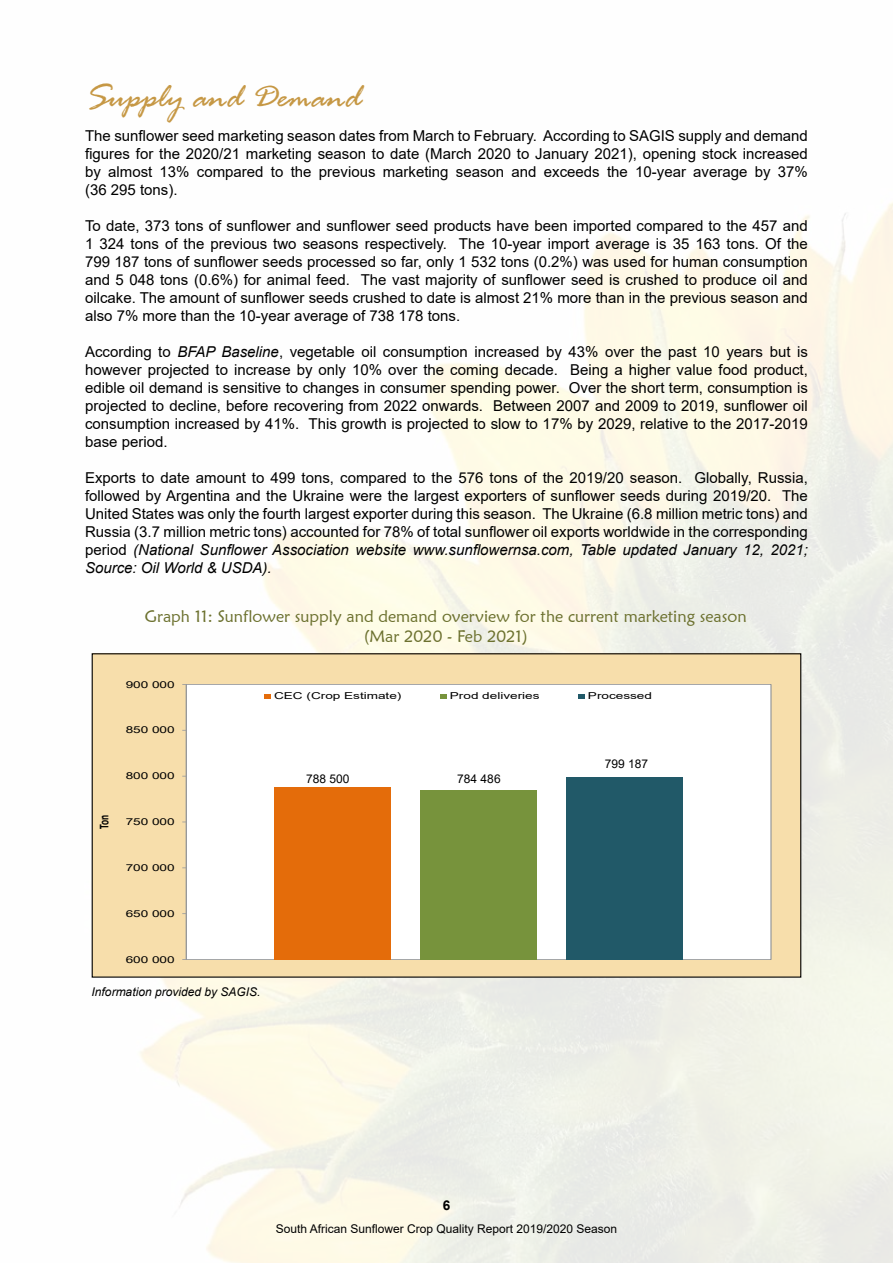
<style>
.page{position:relative;width:893px;height:1263px;background:#fff}
.page>*{position:absolute;margin:0;border:0;box-sizing:border-box;transform-origin:0 0}
.t1{font:italic 36px "Rage";color:#c69845}
.t2{font:16.5px/19.8px "Maiandra GD";color:#6c712f;text-align:center}
.t3{font:15px/18px "Arial";color:#000;text-align:justify}
.t4{font:700 13.65px "Calibri";color:#000;scale:.7 1}
.t5{font:700 13.5px "Arial";color:#000}
.t6{font:12px "Arial";color:#000}
.t7{font:italic 12px "Arial";color:#000}
.t8{font:9.45px "Arial";color:#000;scale:1.43 1}
.s1{font-style:italic}
</style>
<div class="page">
<div style="left:92px;top:654px;width:709px;height:323px;background:#f7deab"></div>
<div style="left:186px;top:684px;width:585px;height:275px;background:#fff"></div>
<div style="left:274px;top:787px;width:117px;height:172px;background:#e46c0a"></div>
<div style="left:420px;top:790px;width:117px;height:169px;background:#77933c"></div>
<div style="left:566px;top:777px;width:117px;height:182px;background:#215968"></div>
<hr style="left:186px;top:684px;width:1px;height:275px;background:#989a9d">
<svg style="left:264px;top:694px;width:7px;height:5px"></svg>
<svg style="left:440px;top:694px;width:7px;height:5px"></svg>
<svg style="left:578px;top:694px;width:7px;height:5px"></svg>
<h1 class="t1" style="left:85px;top:84px;width:278px">Supply and Demand</h1>
<p class="t3" style="left:85px;top:126px;width:724px">The sunflower seed marketing season dates from March to February. According to SAGIS supply and demand figures for the 2020/21 marketing season to date (March 2020 to January 2021), opening stock increased by almost 13% compared to the previous marketing season and exceeds the 10-year average by 37% (36 295 tons).</p>
<p class="t3" style="left:85px;top:216px;width:724px">To date, 373 tons of sunflower and sunflower seed products have been imported compared to the 457 and 1 324 tons of the previous two seasons respectively. The 10-year import average is 35 163 tons. Of the 799 187 tons of sunflower seeds processed so far, only 1 532 tons (0.2%) was used for human consumption and 5 048 tons (0.6%) for animal feed. The vast majority of sunflower seed is crushed to produce oil and oilcake. The amount of sunflower seeds crushed to date is almost 21% more than in the previous season and also 7% more than the 10-year average of 738 178 tons.</p>
<p class="t3" style="left:85px;top:342px;width:724px">According to <span class="s1">BFAP Baseline</span>, vegetable oil consumption increased by 43% over the past 10 years but is however projected to increase by only 10% over the coming decade. Being a higher value food product, edible oil demand is sensitive to changes in consumer spending power. Over the short term, consumption is projected to decline, before recovering from 2022 onwards. Between 2007 and 2009 to 2019, sunflower oil consumption increased by 41%. This growth is projected to slow to 17% by 2029, relative to the 2017-2019 base period.</p>
<p class="t3" style="left:85px;top:468px;width:724px">Exports to date amount to 499 tons, compared to the 576 tons of the 2019/20 season. Globally, Russia, followed by Argentina and the Ukraine were the largest exporters of sunflower seeds during 2019/20. The United States was only the fourth largest exporter during this season. The Ukraine (6.8 million metric tons) and Russia (3.7 million metric tons) accounted for 78% of total sunflower oil exports worldwide in the corresponding period <span class="s1">(National Sunflower Association website www.sunflowernsa.com, Table updated January 12, 2021; Source: Oil World &amp; USDA).</span></p>
<p class="t2" style="left:145px;top:608px;width:603px">Graph 11: Sunflower supply and demand overview for the current marketing season (Mar 2020 - Feb 2021)</p>
<p class="t8" style="left:126px;top:678px;width:36px">900 000</p>
<p class="t8" style="left:126px;top:723px;width:36px">850 000</p>
<p class="t4" style="left:94px;top:829px;width:23px;rotate:-90deg">Ton</p>
<p class="t8" style="left:126px;top:769px;width:36px">800 000</p>
<p class="t8" style="left:126px;top:815px;width:36px">750 000</p>
<p class="t8" style="left:126px;top:861px;width:36px">700 000</p>
<p class="t8" style="left:126px;top:907px;width:36px">650 000</p>
<p class="t8" style="left:126px;top:953px;width:36px">600 000</p>
<p class="t7" style="left:92px;top:984px;width:170px">Information provided by SAGIS.</p>
<p class="t8" style="left:274px;top:689px;width:91px">CEC (Crop Estimate)</p>
<p class="t8" style="left:450px;top:689px;width:64px">Prod deliveries</p>
<p class="t8" style="left:588px;top:689px;width:46px">Processed</p>
<p class="t6" style="left:306px;top:770px;width:45px">788 500</p>
<p class="t6" style="left:457px;top:770px;width:45px">784 486</p>
<p class="t6" style="left:605px;top:755px;width:45px">799 187</p>
<p class="t5" style="left:443px;top:1197px;width:9px">6</p>
<p class="t6" style="left:276px;top:1220px;width:343px">South African Sunflower Crop Quality Report 2019/2020 Season</p>
</div>
